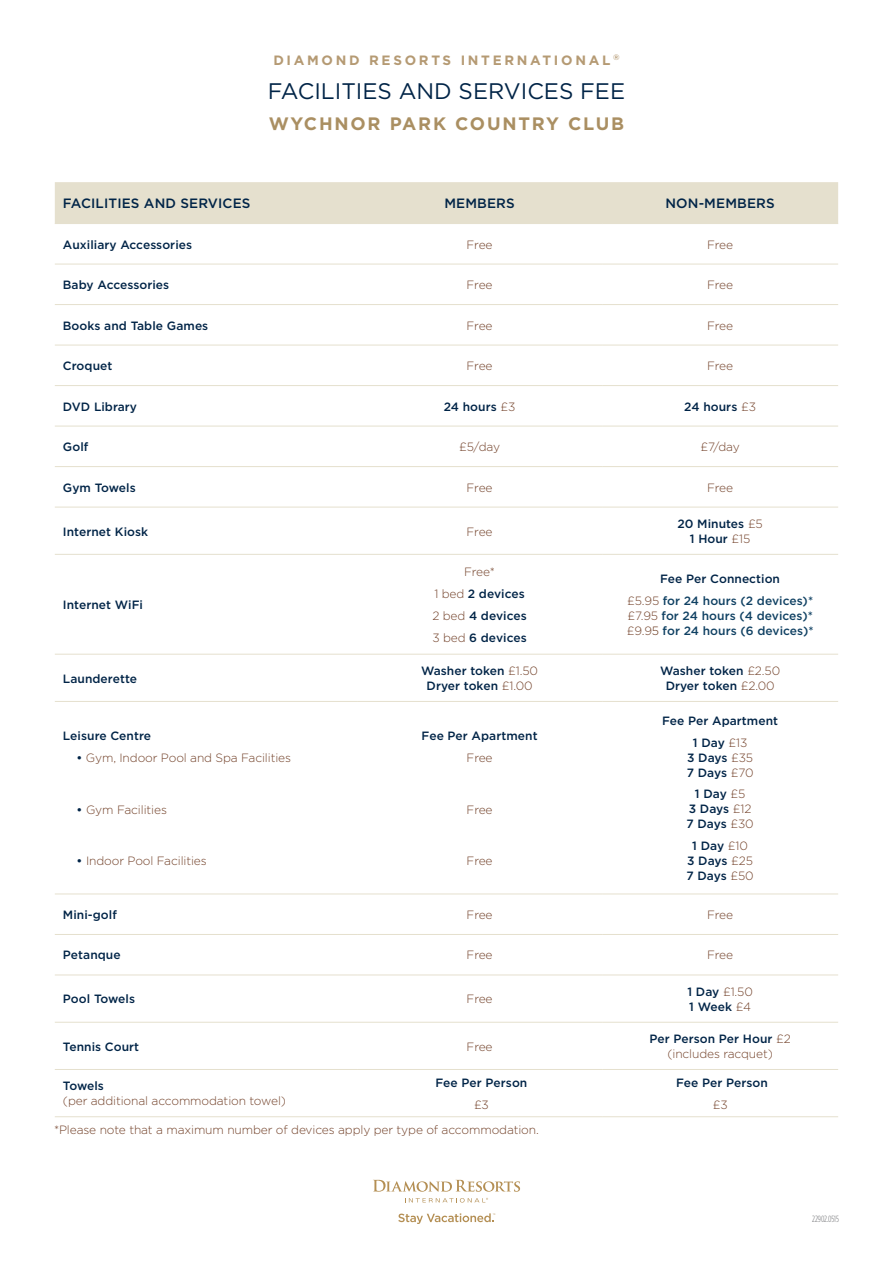
<style>
.page{position:relative;width:893px;height:1263px;background:#fff}
.page>*{position:absolute;margin:0;border:0;box-sizing:border-box;transform-origin:0 0}
.t1{font:22.5px "Gotham";color:#002447}
.t2{font:700 18px "Gotham";letter-spacing:.1em;color:#aa8f62}
.t3{font:500 13.5px "Gotham";letter-spacing:.01em;color:#002447}
.t4{font:700 13.5px "Gotham";letter-spacing:.2em;color:#b59a73}
.t5{font:500 12px/15px "Gotham";letter-spacing:.005em;color:#002447;text-align:center}
.t6{font:300 12px/15px "Gotham";letter-spacing:-.01em;color:#73422a;text-align:center}
.t7{font:500 12px/21.8px "Gotham";letter-spacing:.005em;color:#104163;text-align:center}
.t8{font:500 12px/15px "Gotham";letter-spacing:-.015em;color:#002447;text-align:center}
.t9{font:300 9px "Gotham Condensed";letter-spacing:-.01em;color:#6c6d70}
.s1{font-weight:300;color:#73422a}
.s2{color:#002447}
.s3{font-weight:300;color:#643116}
.s4{font-weight:500;color:#002447}
</style>
<div class="page">
<div style="left:55px;top:182px;width:783px;height:41px;background:#e5e0ce"></div>
<svg style="left:55px;top:344px;width:302px;height:82px"></svg>
<hr style="left:55px;top:223px;width:302px;height:1px;background:#e5e0ce">
<hr style="left:357px;top:223px;width:245px;height:1px;background:#e5e0ce">
<hr style="left:602px;top:223px;width:236px;height:1px;background:#e5e0ce">
<hr style="left:55px;top:264px;width:302px;height:1px;background:#e5e0ce">
<hr style="left:357px;top:264px;width:245px;height:1px;background:#e5e0ce">
<hr style="left:602px;top:264px;width:236px;height:1px;background:#e5e0ce">
<hr style="left:55px;top:304px;width:302px;height:1px;background:#e5e0ce">
<hr style="left:357px;top:304px;width:245px;height:1px;background:#e5e0ce">
<hr style="left:602px;top:304px;width:236px;height:1px;background:#e5e0ce">
<hr style="left:55px;top:345px;width:302px;height:1px;background:#e5e0ce">
<hr style="left:357px;top:345px;width:245px;height:1px;background:#e5e0ce">
<hr style="left:602px;top:345px;width:236px;height:1px;background:#e5e0ce">
<hr style="left:55px;top:385px;width:302px;height:1px;background:#e5e0ce">
<hr style="left:357px;top:385px;width:245px;height:1px;background:#e5e0ce">
<hr style="left:602px;top:385px;width:236px;height:1px;background:#e5e0ce">
<hr style="left:55px;top:426px;width:302px;height:1px;background:#e5e0ce">
<hr style="left:357px;top:426px;width:245px;height:1px;background:#e5e0ce">
<hr style="left:602px;top:426px;width:236px;height:1px;background:#e5e0ce">
<hr style="left:55px;top:466px;width:302px;height:1px;background:#e5e0ce">
<hr style="left:357px;top:466px;width:245px;height:1px;background:#e5e0ce">
<hr style="left:602px;top:466px;width:236px;height:1px;background:#e5e0ce">
<hr style="left:55px;top:507px;width:302px;height:1px;background:#e5e0ce">
<hr style="left:357px;top:507px;width:245px;height:1px;background:#e5e0ce">
<hr style="left:602px;top:507px;width:236px;height:1px;background:#e5e0ce">
<hr style="left:55px;top:554px;width:302px;height:1px;background:#e5e0ce">
<hr style="left:357px;top:554px;width:245px;height:1px;background:#e5e0ce">
<hr style="left:602px;top:554px;width:236px;height:1px;background:#e5e0ce">
<hr style="left:55px;top:654px;width:302px;height:1px;background:#e5e0ce">
<hr style="left:357px;top:654px;width:245px;height:1px;background:#e5e0ce">
<hr style="left:602px;top:654px;width:236px;height:1px;background:#e5e0ce">
<hr style="left:55px;top:701px;width:302px;height:1px;background:#e5e0ce">
<hr style="left:357px;top:701px;width:245px;height:1px;background:#e5e0ce">
<hr style="left:602px;top:701px;width:236px;height:1px;background:#e5e0ce">
<hr style="left:55px;top:893px;width:302px;height:1px;background:#e5e0ce">
<hr style="left:357px;top:893px;width:245px;height:1px;background:#e5e0ce">
<hr style="left:602px;top:893px;width:236px;height:1px;background:#e5e0ce">
<hr style="left:55px;top:934px;width:302px;height:1px;background:#e5e0ce">
<hr style="left:357px;top:934px;width:245px;height:1px;background:#e5e0ce">
<hr style="left:602px;top:934px;width:236px;height:1px;background:#e5e0ce">
<hr style="left:55px;top:974px;width:302px;height:1px;background:#e5e0ce">
<hr style="left:357px;top:974px;width:245px;height:1px;background:#e5e0ce">
<hr style="left:602px;top:974px;width:236px;height:1px;background:#e5e0ce">
<hr style="left:55px;top:1022px;width:302px;height:1px;background:#e5e0ce">
<hr style="left:357px;top:1022px;width:245px;height:1px;background:#e5e0ce">
<hr style="left:602px;top:1022px;width:236px;height:1px;background:#e5e0ce">
<hr style="left:55px;top:1069px;width:302px;height:1px;background:#e5e0ce">
<hr style="left:357px;top:1069px;width:245px;height:1px;background:#e5e0ce">
<hr style="left:602px;top:1069px;width:236px;height:1px;background:#e5e0ce">
<hr style="left:55px;top:1116px;width:302px;height:1px;background:#e5e0ce">
<hr style="left:357px;top:1116px;width:245px;height:1px;background:#e5e0ce">
<hr style="left:602px;top:1116px;width:236px;height:1px;background:#e5e0ce">
<svg style="left:398px;top:1213px;width:97px;height:11px"></svg>
<svg style="left:373px;top:1180px;width:147px;height:12px"></svg>
<svg style="left:405px;top:1198px;width:83px;height:4px"></svg>
<p class="t4" style="left:273px;top:51px;width:348px">DIAMOND RESORTS INTERNATIONAL <sup>®</sup></p>
<h1 class="t1" style="left:268px;top:76px;width:359px">FACILITIES AND SERVICES FEE</h1>
<h2 class="t2" style="left:269px;top:112px;width:357px">WYCHNOR PARK COUNTRY CLUB</h2>
<p class="t3" style="left:63px;top:194px;width:189px">FACILITIES AND SERVICES</p>
<p class="t3" style="left:444px;top:194px;width:72px">MEMBERS</p>
<p class="t3" style="left:665px;top:194px;width:111px">NON-MEMBERS</p>
<p class="t5" style="left:63px;top:237px;width:131px">Auxiliary Accessories</p>
<p class="t6" style="left:467px;top:237px;width:28px">Free</p>
<p class="t6" style="left:707px;top:237px;width:28px">Free</p>
<p class="t5" style="left:63px;top:277px;width:108px">Baby Accessories</p>
<p class="t6" style="left:467px;top:277px;width:28px">Free</p>
<p class="t6" style="left:707px;top:277px;width:28px">Free</p>
<p class="t5" style="left:63px;top:318px;width:147px">Books and Table Games</p>
<p class="t6" style="left:467px;top:318px;width:28px">Free</p>
<p class="t6" style="left:707px;top:318px;width:28px">Free</p>
<p class="t5" style="left:63px;top:358px;width:51px">Croquet</p>
<p class="t6" style="left:467px;top:358px;width:28px">Free</p>
<p class="t6" style="left:707px;top:358px;width:28px">Free</p>
<p class="t5" style="left:63px;top:399px;width:76px">DVD Library</p>
<p class="t5" style="left:444px;top:399px;width:73px">24 hours <span class="s1">£3</span></p>
<p class="t5" style="left:684px;top:399px;width:73px">24 hours <span class="s1">£3</span></p>
<p class="t5" style="left:63px;top:439px;width:27px">Golf</p>
<p class="t6" style="left:459px;top:439px;width:42px">£5/day</p>
<p class="t6" style="left:700px;top:439px;width:41px">£7/day</p>
<p class="t5" style="left:63px;top:480px;width:74px">Gym Towels</p>
<p class="t6" style="left:467px;top:480px;width:28px">Free</p>
<p class="t6" style="left:707px;top:480px;width:28px">Free</p>
<p class="t5" style="left:63px;top:524px;width:87px">Internet Kiosk</p>
<p class="t6" style="left:467px;top:523px;width:28px">Free</p>
<p class="t5" style="left:677px;top:516px;width:87px">20 Minutes <span class="s1">£5<br></span>1 Hour <span class="s1">£15</span></p>
<p class="t5" style="left:63px;top:597px;width:82px">Internet WiFi</p>
<p class="t5" style="left:432px;top:561px;width:96px;line-height:21.8px"><span class="s1">Free*<br>1 bed</span> 2 devices<br><span class="s1">2 bed</span> 4 devices<br><span class="s1">3 bed</span> 6 devices</p>
<p class="t7" style="left:627px;top:568px;width:188px"><span class="s2">Fee Per Connection<br></span><span class="s1">£5.95</span> for 24 hours (2 devices)*</p>
<p class="t7" style="left:627px;top:608px;width:188px;line-height:15px;text-align:left"><span class="s1">£7.95</span> for 24 hours (4 devices)* <span class="s1">£9.9</span><span class="s3">5</span> for 24 hours (6 devices)*</p>
<p class="t5" style="left:63px;top:671px;width:76px">Launderette</p>
<p class="t5" style="left:421px;top:663px;width:119px">Washer token <span class="s1">£1.50<br></span>Dryer token <span class="s1">£1.00</span></p>
<p class="t5" style="left:660px;top:663px;width:122px">Washer token <span class="s1">£2.50<br></span>Dryer token <span class="s1">£2.00</span></p>
<p class="t5" style="left:63px;top:728px;width:90px">Leisure Centre</p>
<p class="t6" style="left:76px;top:749px;width:216px"><span class="s4">•</span> Gym, Indoor Pool and Spa Facilities</p>
<p class="t5" style="left:662px;top:709px;width:117px;line-height:21.8px">Fee Per Apartment<br>1 Day <span class="s1">£13</span></p>
<p class="t8" style="left:687px;top:750px;width:68px;text-align:left">3 Days <span class="s1">£35<br></span>7 Days <span class="s1">£70</span></p>
<p class="t8" style="left:686px;top:786px;width:69px">1 Day <span class="s1">£5<br></span>3 Days <span class="s1">£12<br></span>7 Days <span class="s1">£30</span></p>
<p class="t8" style="left:686px;top:838px;width:69px">1 Day <span class="s1">£10<br></span>3 Days <span class="s1">£25<br></span>7 Days <span class="s1">£50</span></p>
<p class="t5" style="left:422px;top:728px;width:117px">Fee Per Apartment</p>
<p class="t6" style="left:467px;top:749px;width:28px">Free</p>
<p class="t6" style="left:76px;top:802px;width:92px"><span class="s4">•</span> Gym Facilities</p>
<p class="t6" style="left:76px;top:853px;width:132px"><span class="s4">•</span> Indoor Pool Facilities</p>
<p class="t6" style="left:467px;top:802px;width:28px">Free</p>
<p class="t6" style="left:467px;top:853px;width:28px">Free</p>
<p class="t5" style="left:63px;top:907px;width:55px">Mini-golf</p>
<p class="t6" style="left:467px;top:907px;width:28px">Free</p>
<p class="t6" style="left:707px;top:907px;width:28px">Free</p>
<p class="t5" style="left:63px;top:947px;width:59px">Petanque</p>
<p class="t6" style="left:467px;top:947px;width:28px">Free</p>
<p class="t6" style="left:707px;top:947px;width:28px">Free</p>
<p class="t5" style="left:63px;top:991px;width:74px">Pool Towels</p>
<p class="t6" style="left:467px;top:991px;width:28px">Free</p>
<p class="t5" style="left:687px;top:984px;width:67px;text-align:left">1 Day <span class="s1">£1.50<br></span>1 Week <span class="s1">£4</span></p>
<p class="t5" style="left:63px;top:1039px;width:78px">Tennis Court</p>
<p class="t6" style="left:467px;top:1038px;width:28px">Free</p>
<p class="t6" style="left:649px;top:1031px;width:143px"><span class="s4">Per Person Per Hour</span> £2 (includes racquet)</p>
<p class="t5" style="left:63px;top:1078px;width:43px">Towels</p>
<p class="t6" style="left:63px;top:1093px;width:225px">(per additional accommodation towel)</p>
<p class="t5" style="left:436px;top:1075px;width:93px">Fee Per Person</p>
<p class="t6" style="left:474px;top:1097px;width:16px">£3</p>
<p class="t5" style="left:676px;top:1075px;width:93px">Fee Per Person</p>
<p class="t6" style="left:713px;top:1097px;width:16px">£3</p>
<p class="t6" style="left:54px;top:1122px;width:486px">*Please note that a maximum number of devices apply per type of accommodation.</p>
<p class="t9" style="left:812px;top:1214px;width:28px">22902.0515</p>
</div>
